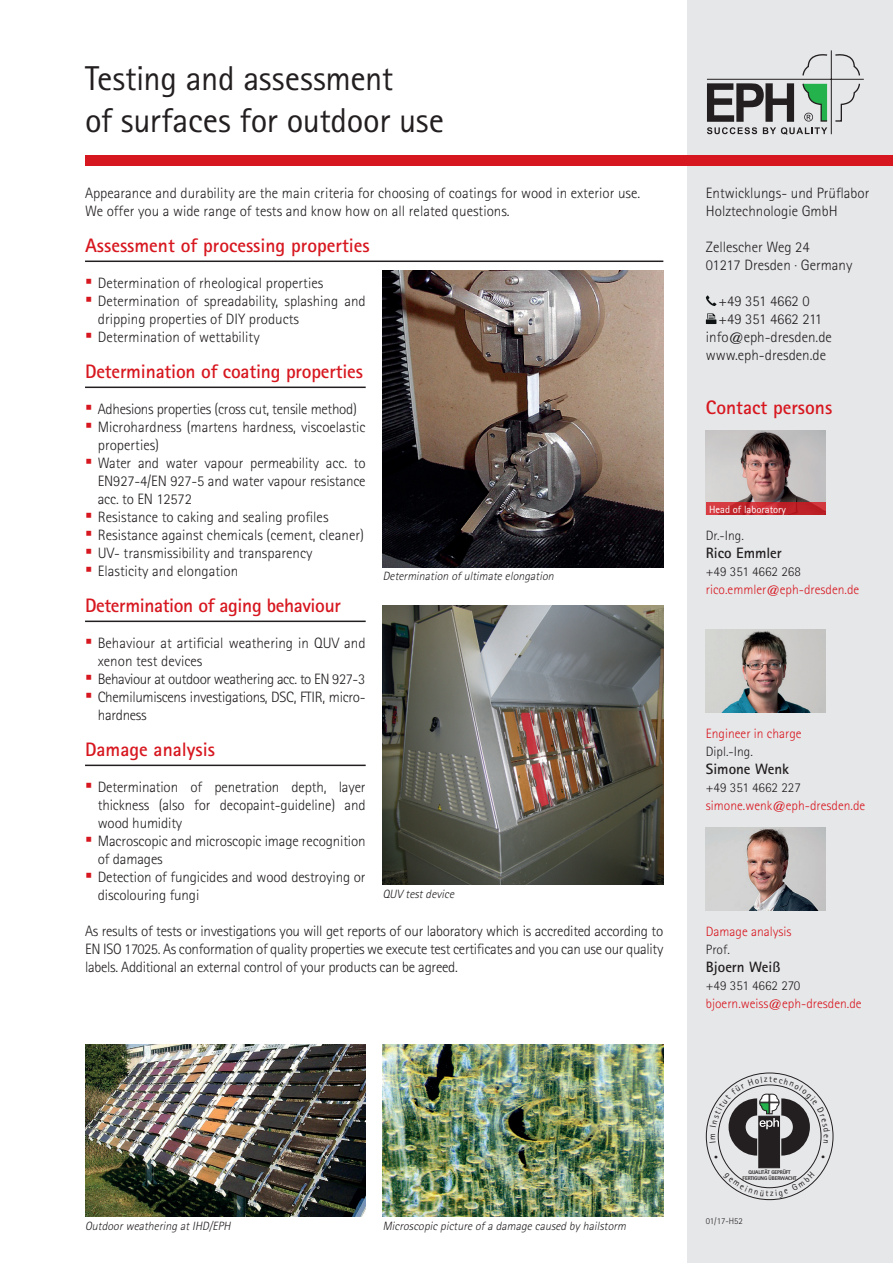
<style>
.page{position:relative;width:893px;height:1263px;background:#fff}
.page>*{position:absolute;margin:0;border:0;box-sizing:border-box;transform-origin:0 0}
.t1{font:34.5px/41.4px "Rotis Sans Serif";letter-spacing:-.01em;color:#231f20}
.t2{font:700 19.5px "Rotis Sans Serif";letter-spacing:-.01em;color:#d7171f}
.t3{font:300 15px/18px "Rotis Sans Serif";color:#231f20}
.t4{font:300 15px/18px "Rotis Sans Serif";letter-spacing:-.02em;color:#231f20}
.t5{font:300 15px "Rotis Sans Serif";letter-spacing:-.03em;color:#231f20}
.t6{font:700 15px "Rotis Sans Serif";color:#231f20}
.t7{font:300 13.5px "Rotis Sans Serif";color:#d7171f}
.t8{font:300 13.5px "Rotis Sans Serif";color:#231f20}
.t9{font:italic 300 12px "Rotis Sans Serif";color:#231f20}
.t10{font:10.5px "Rotis Sans Serif";color:#fff}
.t11{font:300 9px "Rotis Sans Serif";color:#231f20}
.t12{font:800 5.4px/5.7px "Rotis Sans Serif";letter-spacing:-.02em;color:#231f20;text-align:center}
.s1{font-family:"Calibri";font-weight:400;font-size:21px;color:#d7171f}
.s2{font-size:13.5px}
</style>
<div class="page">
<hr style="left:85px;top:261px;width:578px;height:1px;background:#231f20">
<hr style="left:85px;top:387px;width:281px;height:1px;background:#231f20">
<hr style="left:85px;top:621px;width:281px;height:1px;background:#231f20">
<hr style="left:85px;top:765px;width:281px;height:1px;background:#231f20">
<div style="left:688px;top:0;width:205px;height:1263px;background:#e6e7e9"></div>
<svg style="left:706px;top:295px;width:10px;height:11px"></svg>
<svg style="left:706px;top:313px;width:10px;height:11px"></svg>
<hr style="left:831px;top:50px;width:1px;height:84px;background:#231f20">
<hr style="left:707px;top:79px;width:157px;height:1px;background:#231f20">
<svg style="left:707px;top:52px;width:154px;height:83px"></svg>
<div style="left:85px;top:155px;width:808px;height:11px;background:#d7171f"></div>
<img style="left:383px;top:270px;width:280px;height:297px">
<img style="left:383px;top:606px;width:280px;height:279px">
<img style="left:383px;top:1044px;width:280px;height:172px">
<img style="left:85px;top:1044px;width:281px;height:172px">
<img style="left:706px;top:431px;width:120px;height:71px">
<img style="left:706px;top:827px;width:120px;height:84px">
<img style="left:706px;top:629px;width:120px;height:84px">
<svg style="left:706px;top:502px;width:120px;height:13px;background:#c52a30"></svg>
<div style="left:759px;top:1116px;width:21px;height:52px;background:#231f20;border:1px solid #231f20"></div>
<svg style="left:709px;top:1076px;width:121px;height:82px"></svg>
<svg style="left:723px;top:1172px;width:92px;height:25px"></svg>
<h1 class="t1" style="left:85px;top:58px;width:360px">Testing and assessment<br>of surfaces for outdoor use</h1>
<p class="t3" style="left:85px;top:184px;width:557px">Appearance and durability are the main criteria for choosing of coatings for wood in exterior use.<br>We offer you a wide range of tests and know how on all related questions.</p>
<h2 class="t2" style="left:85px;top:233px;width:286px">Assessment of processing properties</h2>
<p class="t3" style="left:85px;top:274px;width:240px"><span class="s1">▪</span> Determination of rheological properties</p>
<p class="t3" style="left:98px;top:292px;width:269px;text-indent:-13px"><span class="s1">▪</span> Determination of spreadability, splashing and dripping properties of DIY products</p>
<p class="t3" style="left:85px;top:328px;width:176px"><span class="s1">▪</span> Determination of wettability</p>
<h2 class="t2" style="left:85px;top:359px;width:279px">Determination of coating properties</h2>
<p class="t4" style="left:85px;top:400px;width:273px"><span class="s1">▪</span> Adhesions properties (cross cut, tensile method)</p>
<p class="t3" style="left:98px;top:418px;width:269px;text-indent:-13px"><span class="s1">▪</span> Microhardness (martens hardness, viscoelastic properties)</p>
<p class="t3" style="left:98px;top:454px;width:269px;text-align:justify;text-indent:-13px"><span class="s1">▪</span> Water and water vapour permeability acc. to EN927-4/EN 927-5 and water vapour resistance acc. to EN 12572</p>
<p class="t3" style="left:85px;top:508px;width:245px"><span class="s1">▪</span> Resistance to caking and sealing profiles</p>
<p class="t3" style="left:85px;top:526px;width:281px"><span class="s1">▪</span> Resistance against chemicals (cement, cleaner)</p>
<p class="t3" style="left:85px;top:544px;width:229px"><span class="s1">▪</span> UV- transmissibility and transparency</p>
<p class="t3" style="left:85px;top:562px;width:155px"><span class="s1">▪</span> Elasticity and elongation</p>
<h2 class="t2" style="left:85px;top:593px;width:257px">Determination of aging behaviour</h2>
<p class="t3" style="left:98px;top:634px;width:269px;text-indent:-13px"><span class="s1">▪</span> Behaviour at artificial weathering in QUV and xenon test devices</p>
<p class="t5" style="left:85px;top:670px;width:282px"><span class="s1">▪</span> Behaviour at outdoor weathering acc. to EN 927-3</p>
<p class="t4" style="left:98px;top:688px;width:269px;text-indent:-13px"><span class="s1">▪</span> Chemilumiscens investigations, DSC, FTIR, micro&shy;hardness</p>
<h2 class="t2" style="left:85px;top:737px;width:131px">Damage analysis</h2>
<p class="t3" style="left:98px;top:778px;width:269px;text-align:justify;text-indent:-13px"><span class="s1">▪</span> Determination of penetration depth, layer thickness (also for decopaint-guideline) and wood humidity</p>
<p class="t3" style="left:98px;top:832px;width:269px;text-indent:-13px"><span class="s1">▪</span> Macroscopic and microscopic image recognition of damages</p>
<p class="t3" style="left:98px;top:868px;width:269px;text-indent:-13px"><span class="s1">▪</span> Detection of fungicides and wood destroying or discolouring fungi</p>
<p class="t3" style="left:85px;top:922px;width:580px;text-align:justify">As results of tests or investigations you will get reports of our laboratory which is accredited according to EN ISO 17025. As conformation of quality properties we execute test certificates and you can use our quality labels. Additional an external control of your products can be agreed.</p>
<p class="t9" style="left:383px;top:569px;width:175px">Determination ofultimate elongation</p>
<p class="t9" style="left:383px;top:887px;width:75px">QUV testdevice</p>
<p class="t3" style="left:706px;top:184px;width:165px">Entwicklungs- und Prüflabor<br>Holztechnologie GmbH</p>
<p class="t3" style="left:706px;top:238px;width:148px">Zellescher Weg 24<br>01217 Dresden <span class="s2">·</span> Germany</p>
<p class="t3" style="left:719px;top:292px;width:93px">+49 351 4662 0</p>
<p class="t3" style="left:719px;top:310px;width:105px">+49 351 4662 211</p>
<p class="t3" style="left:706px;top:328px;width:128px">info@eph-dresden.de</p>
<p class="t3" style="left:706px;top:346px;width:122px">www.eph-dresden.de</p>
<h2 class="t2" style="left:706px;top:395px;width:128px">Contact persons</h2>
<p class="t10" style="left:709px;top:503px;width:78px">Head of laboratory</p>
<p class="t8" style="left:706px;top:528px;width:39px">Dr.-Ing.</p>
<p class="t6" style="left:706px;top:543px;width:78px">Rico Emmler</p>
<p class="t8" style="left:706px;top:564px;width:96px">+49 351 4662 268</p>
<p class="t7" style="left:706px;top:582px;width:155px">rico.emmler@eph-dresden.de</p>
<p class="t7" style="left:706px;top:726px;width:97px">Engineer in charge</p>
<p class="t8" style="left:706px;top:744px;width:48px">Dipl.-Ing.</p>
<p class="t6" style="left:706px;top:759px;width:85px">Simone Wenk</p>
<p class="t8" style="left:706px;top:780px;width:96px">+49 351 4662 227</p>
<p class="t7" style="left:706px;top:798px;width:161px">simone.wenk@eph-dresden.de</p>
<p class="t7" style="left:706px;top:924px;width:87px">Damage analysis</p>
<p class="t8" style="left:706px;top:942px;width:25px">Prof.</p>
<p class="t6" style="left:706px;top:957px;width:76px">Bjoern Weiß</p>
<p class="t8" style="left:706px;top:978px;width:96px">+49 351 4662 270</p>
<p class="t7" style="left:706px;top:996px;width:157px">bjoern.weiss@eph-dresden.de</p>
<p class="t9" style="left:85px;top:1219px;width:149px">Outdoorweathering atIHD/EPH</p>
<p class="t9" style="left:383px;top:1219px;width:247px">Microscopic picture ofa damage caused by hailstorm</p>
<p class="t12" style="left:742px;top:1169px;width:56px">QUALITÄT GEPRÜFT<br>FERTIGUNG ÜBERWACHT</p>
<p class="t11" style="left:706px;top:1216px;width:38px">01/17-H52</p>
</div>
